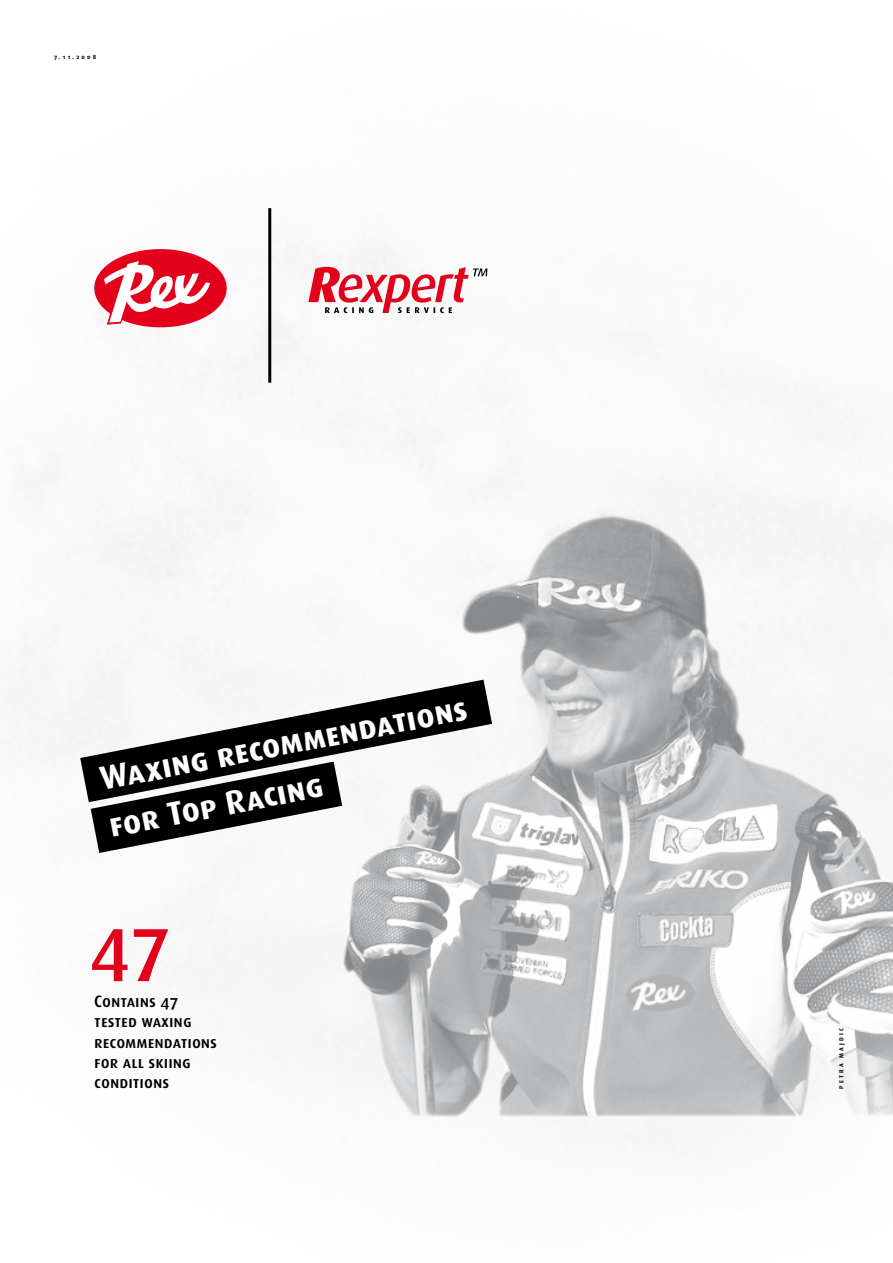
<style>
.page{position:relative;width:893px;height:1263px;background:#fff}
.page>*{position:absolute;margin:0;border:0;box-sizing:border-box;transform-origin:0 0}
.t1{font:75.45px "Dax Medium Caps";color:#e2001a}
.t2{font:33.45px/47.8px "Dax Bold Caps";color:#fff}
.t3{font:16.5px/20.1px "Dax Medium Caps";color:#000}
.t4{font:6px "Dax Bold Caps";letter-spacing:.36em;color:#000}
</style>
<div class="page">
<img style="left:7px;top:208px;width:886px;height:929px">
<hr style="left:268px;top:208px;width:3px;height:175px;background:#000">
<div style="left:94px;top:249px;width:133px;height:78px;background:#e2001a;border-radius:50%"></div>
<svg style="left:101px;top:257px;width:112px;height:69px"></svg>
<svg style="left:308px;top:267px;width:179px;height:46px"></svg>
<svg style="left:80px;top:680px;width:412px;height:122px;fill:#f6f6f6"></svg>
<svg style="left:91px;top:762px;width:251px;height:91px"></svg>
<p class="t4" style="left:54px;top:53px;width:44px">7.11.2008</p>
<h2 class="t2" style="left:96px;top:756px;width:375px;rotate:-11deg">Waxing recommendations for Top Racing</h2>
<h1 class="t1" style="left:89px;top:902px;width:83px">47</h1>
<p class="t3" style="left:94px;top:992px;width:124px">Contains 47 tested waxing recommendations for all skiing conditions</p>
<p class="t4" style="left:838px;top:1089px;width:62px;rotate:-90deg">PETRA MAJDIC</p>
</div>
